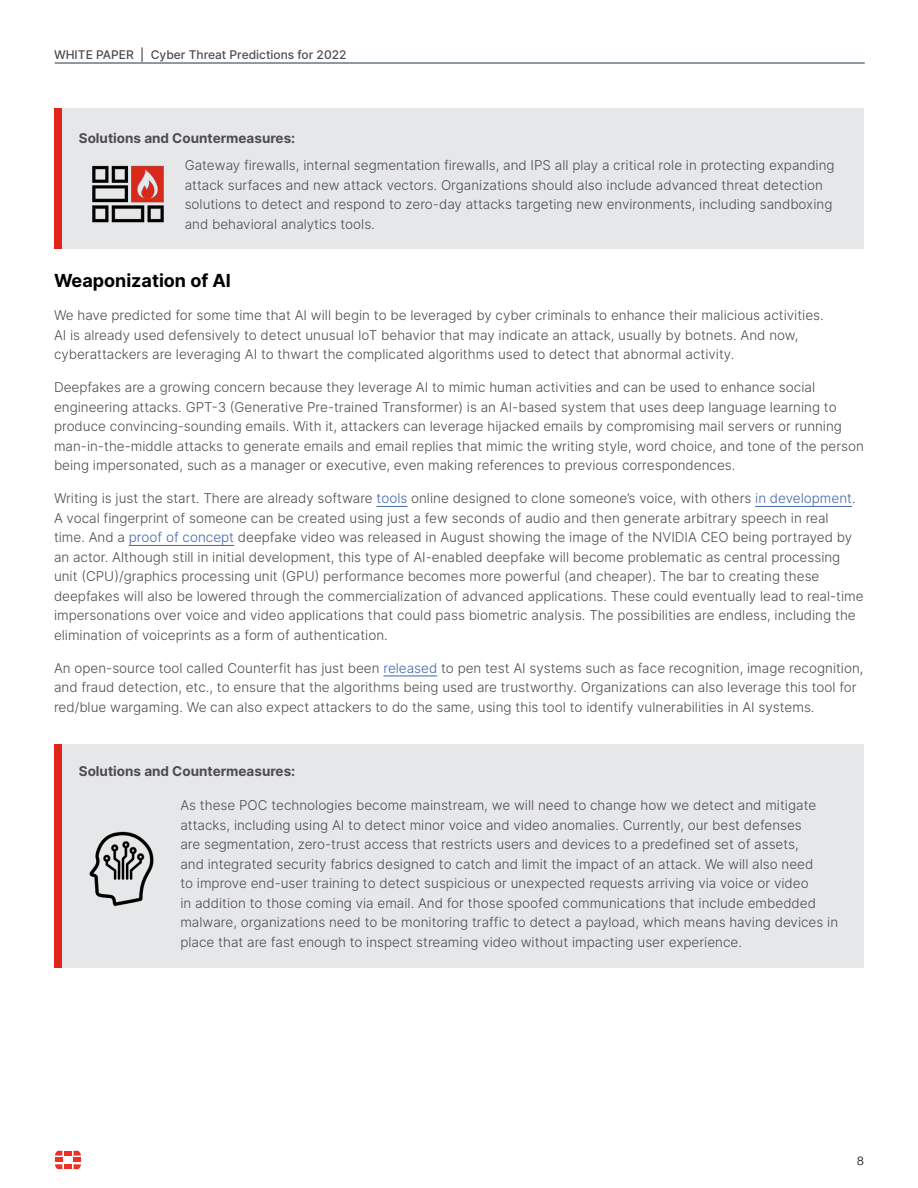
<style>
.page{position:relative;width:918px;height:1188px;background:#fff}
.page>*{position:absolute;margin:0;border:0;box-sizing:border-box;transform-origin:0 0}
.t1{font:700 18px "Inter";color:#000}
.t2{font:300 13.5px/19.5px "Inter";color:#4d4d4f}
.t3{font:700 13.5px "Inter";color:#4d4d4f}
.t4{font:500 12px "Inter";color:#4d4d4f}
.t5{font:300 12px "Helvetica Neue LT Pro";color:#000}
.s1{color:#4266ae}
</style>
<div class="page">
<hr style="left:55px;top:63px;width:810px;height:1px;background:#243746">
<div style="left:64px;top:1151px;width:8px;height:5px;background:#ee3124"></div>
<div style="left:64px;top:1164px;width:8px;height:5px;background:#ee3124"></div>
<svg style="left:55px;top:1151px;width:7px;height:18px"></svg>
<svg style="left:74px;top:1151px;width:7px;height:18px"></svg>
<div style="left:62px;top:744px;width:802px;height:224px;background:#e6e7e8"></div>
<div style="left:54px;top:744px;width:8px;height:224px;background:#e1251b"></div>
<img style="left:89px;top:831px;width:65px;height:76px">
<div style="left:62px;top:108px;width:802px;height:140px;background:#e6e7e8"></div>
<div style="left:54px;top:108px;width:8px;height:140px;background:#e1251b"></div>
<hr style="left:377px;top:506px;width:30px;height:1px;background:#4266ae">
<hr style="left:755px;top:506px;width:97px;height:1px;background:#4266ae">
<hr style="left:129px;top:545px;width:105px;height:1px;background:#4266ae">
<hr style="left:383px;top:676px;width:54px;height:1px;background:#4266ae">
<img style="left:92px;top:165px;width:72px;height:58px">
<p class="t4" style="left:54px;top:46px;width:294px">WHITE PAPER | Cyber Threat Predictions for 2022</p>
<p class="t3" style="left:79px;top:128px;width:218px">Solutions and Countermeasures:</p>
<p class="t2" style="left:185px;top:155px;width:652px">Gateway firewalls, internal segmentation firewalls, and IPS all play a critical role in protecting expanding attack surfaces and new attack vectors. Organizations should also include advanced threat detection solutions to detect and respond to zero-day attacks targeting new environments, including sandboxing and behavioral analytics tools.</p>
<h1 class="t1" style="left:54px;top:268px;width:179px">Weaponization of AI</h1>
<p class="t2" style="left:54px;top:306px;width:771px">We have predicted for some time that AI will begin to be leveraged by cyber criminals to enhance their malicious activities.<br>AI is already used defensively to detect unusual IoT behavior that may indicate an attack, usually by botnets. And now, cyberattackers are leveraging AI to thwart the complicated algorithms used to detect that abnormal activity.</p>
<p class="t2" style="left:54px;top:378px;width:812px">Deepfakes are a growing concern because they leverage AI to mimic human activities and can be used to enhance social engineering attacks. GPT-3 (Generative Pre-trained Transformer) is an AI-based system that uses deep language learning to produce convincing-sounding emails. With it, attackers can leverage hijacked emails by compromising mail servers or running man-in-the-middle attacks to generate emails and email replies that mimic the writing style, word choice, and tone of the person being impersonated, such as a manager or executive, even making references to previous correspondences.</p>
<p class="t2" style="left:54px;top:489px;width:811px">Writing is just the start. There are already software <span class="s1">tools</span> online designed to clone someone’s voice, with others <span class="s1">in development</span>.<br>A vocal fingerprint of someone can be created using just a few seconds of audio and then generate arbitrary speech in real<br>time. And a <span class="s1">proof of concept</span> deepfake video was released in August showing the image of the NVIDIA CEO being portrayed by an actor. Although still in initial development, this type of AI-enabled deepfake will become problematic as central processing unit (CPU)/graphics processing unit (GPU) performance becomes more powerful (and cheaper). The bar to creating these deepfakes will also be lowered through the commercialization of advanced applications. These could eventually lead to real-time impersonations over voice and video applications that could pass biometric analysis. The possibilities are endless, including the elimination of voiceprints as a form of authentication.</p>
<p class="t2" style="left:54px;top:658px;width:811px">An open-source tool called Counterfit has just been <span class="s1">released</span> to pen test AI systems such as face recognition, image recognition, and fraud detection, etc., to ensure that the algorithms being used are trustworthy. Organizations can also leverage this tool for red/blue wargaming. We can also expect attackers to do the same, using this tool to identify vulnerabilities in AI systems.</p>
<p class="t3" style="left:79px;top:761px;width:218px">Solutions and Countermeasures:</p>
<p class="t2" style="left:180px;top:795px;width:659px">As these POC technologies become mainstream, we will need to change how we detect and mitigate attacks, including using AI to detect minor voice and video anomalies. Currently, our best defenses<br>are segmentation, zero-trust access that restricts users and devices to a predefined set of assets,<br>and integrated security fabrics designed to catch and limit the impact of an attack. We will also need<br>to improve end-user training to detect suspicious or unexpected requests arriving via voice or video<br>in addition to those coming via email. And for those spoofed communications that include embedded malware, organizations need to be monitoring traffic to detect a payload, which means having devices in place that are fast enough to inspect streaming video without impacting user experience.</p>
<p class="t5" style="left:857px;top:1154px;width:8px">8</p>
</div>
